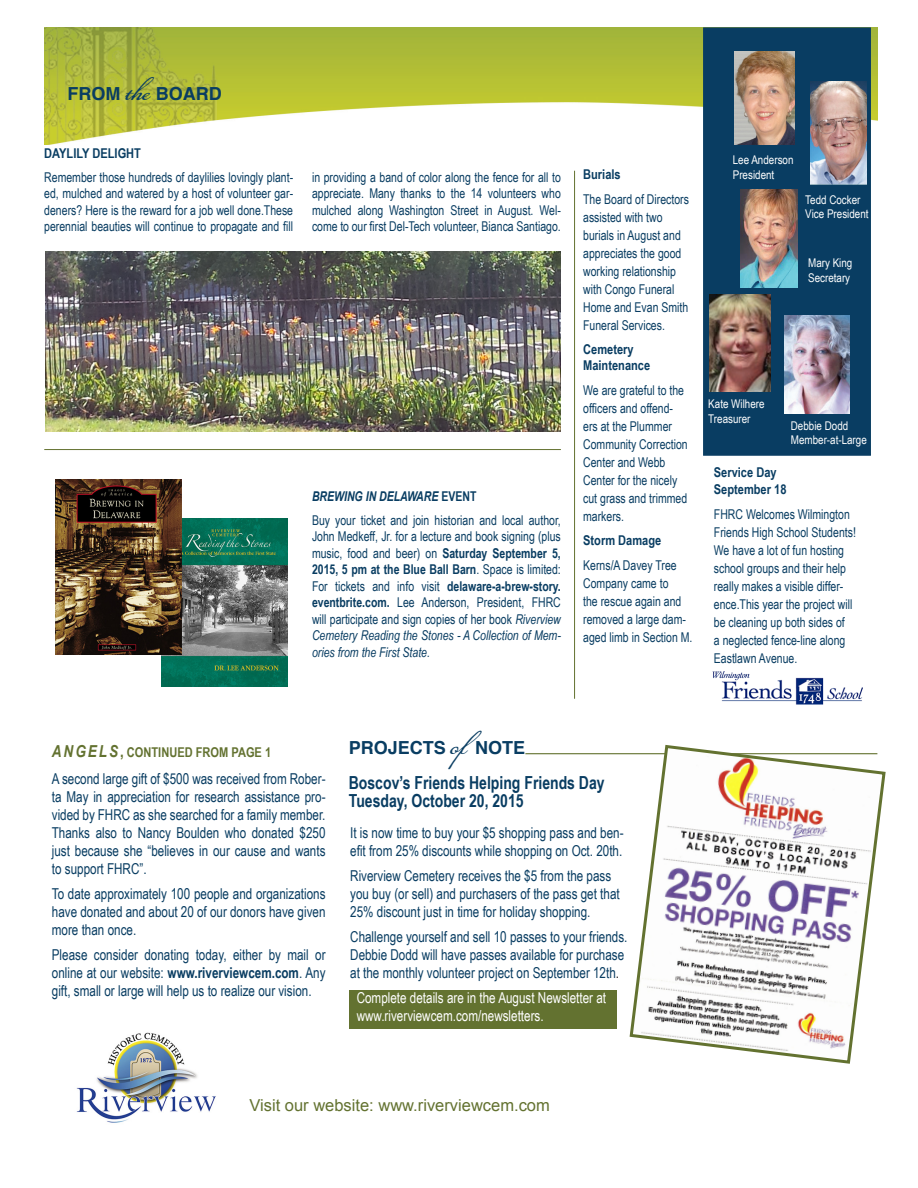
<style>
.page{position:relative;width:918px;height:1188px;background:#fff}
.page>*{position:absolute;margin:0;border:0;box-sizing:border-box;transform-origin:0 0}
.t1{font:700 18px/18px "Arial Narrow";color:#093d62;scale:.95 1}
.t2{font:700 18px "Helvetica";color:#093d62}
.t3{font:16.5px "Arial";color:#637230}
.t4{font:15px/18px "Arial Narrow";color:#093d62;scale:.95 1}
.t5{font:15px/18px "Arial Narrow";color:#fff;scale:.95 1}
.t6{font:13.5px/18px "Arial Narrow";color:#093d62;scale:.95 1}
.t7{font:700 13.5px/16.5px "Arial Narrow";color:#093d62}
.t8{font:700 13.5px "Arial Narrow";color:#637230}
.t9{font:italic 700 13.5px "Arial Narrow";color:#093d62;scale:.95 1}
.t10{font:12px/14.4px "Arial Narrow";color:#fff}
.s1{font-family:"Daisy Lau";font-weight:400;font-size:27px}
.s2{font-style:normal}
.s3{font-weight:700}
.s4{font-style:italic}
.s5{font-style:italic;font-size:16.5px}
.s6{font-size:16.5px}
.s7{color:#231f20}
</style>
<div class="page">
<div style="left:350px;top:990px;width:267px;height:38px;background:#637230"></div>
<hr style="left:525px;top:753px;width:352px;height:1px;background:#637230">
<img style="left:44px;top:27px;width:833px;height:118px">
<div style="left:703px;top:27px;width:168px;height:429px;background:#093d62;border:2px solid #093d62"></div>
<img style="left:76px;top:1032px;width:140px;height:91px">
<img style="left:810px;top:81px;width:57px;height:103px">
<img style="left:741px;top:189px;width:56px;height:98px">
<img style="left:710px;top:294px;width:60px;height:98px">
<img style="left:735px;top:52px;width:59px;height:93px">
<img style="left:784px;top:316px;width:66px;height:98px">
<img style="left:46px;top:251px;width:515px;height:180px">
<hr style="left:574px;top:171px;width:1px;height:528px;background:#637230">
<img style="left:161px;top:519px;width:127px;height:168px">
<img style="left:55px;top:480px;width:127px;height:175px">
<hr style="left:44px;top:449px;width:517px;height:1px;background:#637230">
<img style="left:713px;top:671px;width:150px;height:34px">
<svg style="left:628px;top:744px;width:258px;height:320px"></svg>
<p class="t2" style="left:68px;top:79px;width:156px">FROM <span class="s1">the</span> BOARD</p>
<p class="t7" style="left:44px;top:144px;width:98px">DAYLILY DELIGHT</p>
<p class="t6" style="left:44px;top:168px;width:264px;line-height:16.5px;text-align:justify">Remember those hundreds of daylilies lovingly plant&shy;ed, mulched and watered by a host of volunteer gar&shy;deners? Here is the reward for a job well done.These perennial beauties will continue to propagate and fill</p>
<p class="t6" style="left:312px;top:168px;width:264px;line-height:16.5px;text-align:justify">in providing a band of color along the fence for all to appreciate. Many thanks to the 14 volunteers who mulched along Washington Street in August. Wel&shy;come to our first Del-Tech volunteer, Bianca Santiago.</p>
<p class="t9" style="left:312px;top:486px;width:175px">BREWING IN DELAWARE <span class="s2">EVENT</span></p>
<p class="t6" style="left:312px;top:511px;width:264px;line-height:16.5px;text-align:justify">Buy your ticket and join historian and local author, John Medkeff, Jr. for a lecture and book signing (plus music, food and beer) on <span class="s3">Saturday September 5, 2015, 5 pm at the Blue Ball Barn</span>. Space is limited:<br>For tickets and info visit <span class="s3">delaware-a-brew-story. eventbrite.com.</span> Lee Anderson, President, FHRC will participate and sign copies of her book <span class="s4">Riverview Cemetery Reading the Stones - A Collection of Mem&shy;ories from the First State.</span></p>
<p class="t7" style="left:583px;top:166px;width:39px">Burials</p>
<p class="t6" style="left:583px;top:190px;width:113px">The Board of Directors assisted with two burials in August and appreciates the good working relationship with Congo Funeral<br>Home and Evan Smith<br>Funeral Services.</p>
<p class="t7" style="left:583px;top:340px;width:69px">Cemetery<br>Maintenance</p>
<p class="t6" style="left:583px;top:381px;width:112px">We are grateful to the officers and offend&shy;ers at the Plummer<br>Community Correction<br>Center and Webb<br>Center for the nicely cut grass and trimmed markers.</p>
<p class="t7" style="left:583px;top:531px;width:80px">Storm Damage</p>
<p class="t6" style="left:583px;top:556px;width:117px">Kerns/A Davey Tree<br>Company came to<br>the rescue again and removed a large dam&shy;aged limb in Section M.</p>
<p class="t10" style="left:733px;top:152px;width:62px">Lee Anderson</p>
<p class="t10" style="left:733px;top:167px;width:43px">President</p>
<p class="t10" style="left:805px;top:192px;width:57px">Tedd Cocker</p>
<p class="t10" style="left:805px;top:206px;width:65px">Vice President</p>
<p class="t10" style="left:808px;top:255px;width:46px">Mary King</p>
<p class="t10" style="left:808px;top:270px;width:44px">Secretary</p>
<p class="t10" style="left:708px;top:396px;width:58px">Kate Wilhere<br>Treasurer</p>
<p class="t10" style="left:791px;top:418px;width:59px">Debbie Dodd</p>
<p class="t10" style="left:791px;top:432px;width:78px">Member-at-Large</p>
<p class="t7" style="left:714px;top:463px;width:74px">Service Day<br>September 18</p>
<p class="t6" style="left:714px;top:504px;width:151px">FHRC Welcomes Wilmington<br>Friends High School Students!<br>We have a lot of fun hosting school groups and their help really makes a visible differ&shy;ence.This year the project will be cleaning up both sides of<br>a neglected fence-line along<br>Eastlawn Avenue.</p>
<p class="t8" style="left:52px;top:742px;width:221px"><span class="s5">ANGELS</span><span class="s6">,</span> CONTINUED FROM PAGE 1</p>
<p class="t4" style="left:52px;top:769px;width:290px;text-align:justify">A second large gift of $500 was received from Rober&shy;ta May in appreciation for research assistance pro&shy;vided by FHRC as she searched for a family member.<br>Thanks also to Nancy Boulden who donated $250 just because she “believes in our cause and wants to support FHRC”.</p>
<p class="t4" style="left:52px;top:884px;width:290px;text-align:justify">To date approximately 100 people and organizations have donated and about 20 of our donors have given more than once.</p>
<p class="t4" style="left:52px;top:945px;width:290px;text-align:justify">Please consider donating today, either by mail or online at our website: <span class="s3">www.riverviewcem.com</span>. Any gift, small or large will help us to realize our vision.</p>
<p class="t2" style="left:349px;top:733px;width:178px">PROJECTS <span class="s1">of</span>NOTE</p>
<p class="t1" style="left:349px;top:772px;width:271px">Boscov’s Friends Helping Friends Day<br>Tuesday, October 20, 2015</p>
<p class="t4" style="left:350px;top:823px;width:289px">It is now time to buy your $5 shopping pass and ben&shy;efit from 25% discounts while shopping on Oct. 20th.</p>
<p class="t4" style="left:350px;top:866px;width:285px">Riverview Cemetery receives the $5 from the pass you buy (or sell) and purchasers of the pass get that<br>25% discount just in time for holiday shopping.</p>
<p class="t4" style="left:350px;top:927px;width:293px">Challenge yourself and sell 10 passes to your friends.</p>
<p class="t4" style="left:350px;top:945px;width:290px">Debbie Dodd will have passes available for purchase at the monthly volunteer project on September 12th<span class="s7">.</span></p>
<p class="t5" style="left:357px;top:988px;width:264px">Complete details are in the August Newsletter at www.riverviewcem.com/newsletters.</p>
<p class="t3" style="left:249px;top:1094px;width:302px">Visit our website: www.riverviewcem.com</p>
</div>
